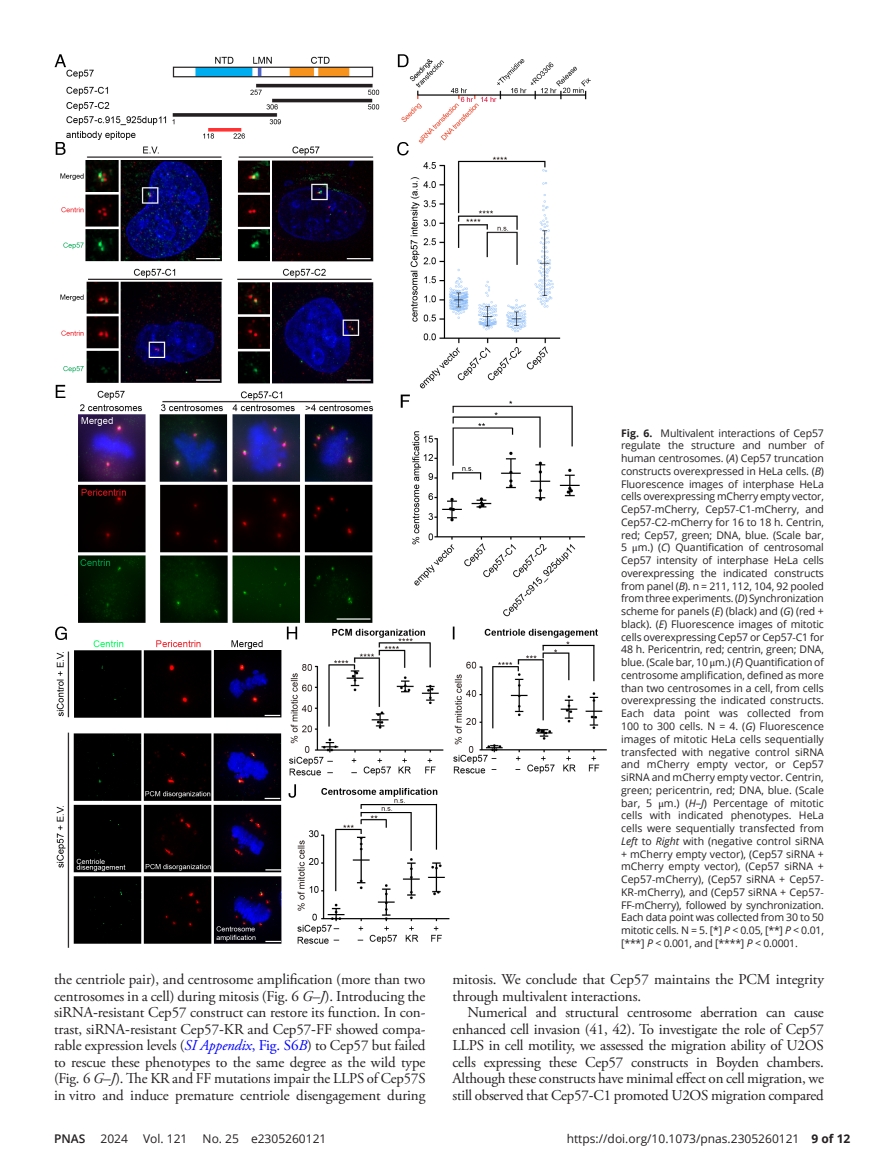
<style>
.page{position:relative;width:878px;height:1175px;background:#fff}
.page>*{position:absolute;margin:0;border:0;box-sizing:border-box;transform-origin:0 0}
.t1{font:15px/16.5px "Adobe Garamond Pro";letter-spacing:-.005em;color:#231f20;text-align:justify}
.t2{font:12px "Open Sans";color:#231f20}
.t3{font:600 12px "Open Sans";color:#231f20}
.t4{font:10.5px/12.8px "Open Sans";letter-spacing:-.02em;color:#231f20;text-align:justify}
.s1{font-weight:700}
.s2{font-style:italic}
.s3{font-family:"STIX"}
.s4{font-style:italic;color:#00f}
.s5{color:#00f}
</style>
<div class="page">
<img style="left:54px;top:54px;width:552px;height:893px">
<p class="t4" style="left:621px;top:426px;width:204px"><span class="s1">Fig. 6.</span> Multivalent interactions of Cep57 regulate the structure and number of human centrosomes. (<span class="s2">A</span>) Cep57 truncation constructs overexpressed in HeLa cells. (<span class="s2">B</span>)<br>Fluorescence images of interphase HeLa cells overexpressing mCherry empty vector, Cep57<span class="s3">-</span>mCherry, Cep57<span class="s3">-</span>C1<span class="s3">-</span>mCherry, and Cep57<span class="s3">-</span>C2<span class="s3">-</span>mCherry for 16 to 18 h. Centrin, red; Cep57, green; DNA, blue. (Scale bar, 5 <span class="s3">μ</span>m.) (<span class="s2">C</span>) Quantification of centrosomal Cep57 intensity of interphase HeLa cells overexpressing the indicated constructs from panel (<span class="s2">B</span>). n = 211, 112, 104, 92 pooled from three experiments. (<span class="s2">D</span>) Synchronization scheme for panels (<span class="s2">E</span>) (black) and (<span class="s2">G</span>) (red + black). (<span class="s2">E</span>) Fluorescence images of mitotic cells overexpressing Cep57 or Cep57<span class="s3">-</span>C1 for 48 h. Pericentrin, red; centrin, green; DNA, blue. (Scale bar, 10 <span class="s3">μ</span>m.) (<span class="s2">F</span>) Quantification of centrosome amplification, defined as more than two centrosomes in a cell, from cells overexpressing the indicated constructs.<br>Each data point was collected from 100 to 300 cells. N = 4. (<span class="s2">G</span>) Fluorescence images of mitotic HeLa cells sequentially transfected with negative control siRNA and mCherry empty vector, or Cep57 siRNA and mCherry empty vector. Centrin, green; pericentrin, red; DNA, blue. (Scale bar, 5 <span class="s3">μ</span>m.) (<span class="s2">H</span>–<span class="s2">J</span>) Percentage of mitotic cells with indicated phenotypes. HeLa cells were sequentially transfected from <span class="s2">Left</span> to <span class="s2">Right</span> with (negative control siRNA + mCherry empty vector), (Cep57 siRNA + mCherry empty vector), (Cep57 siRNA + Cep57<span class="s3">-</span>mCherry), (Cep57 siRNA + Cep57<span class="s3">- </span>KR<span class="s3">-</span>mCherry), and (Cep57 siRNA + Cep57<span class="s3">- </span>FF<span class="s3">-</span>mCherry), followed by synchronization.<br>Each data point was collected from 30 to 50 mitotic cells. N = 5. [*] <span class="s2">P</span> &lt; 0.05, [**] <span class="s2">P</span> &lt; 0.01, [***] <span class="s2">P</span> &lt; 0.001, and [****] <span class="s2">P</span> &lt; 0.0001.</p>
<p class="t1" style="left:54px;top:971px;width:373px">the centriole pair), and centrosome amplification (more than two centrosomes in a cell) during mitosis (Fig. 6 <span class="s2">G–J</span>). Introducing the siRNA<span class="s3">-</span>resistant Cep57 construct can restore its function. In con&shy;trast, siRNA<span class="s3">-</span>resistant Cep57<span class="s3">-</span>KR and Cep57<span class="s3">-</span>FF showed compa&shy;rable expression levels (<span class="s4">SI Appendix</span><span class="s5">, Fig. S6</span><span class="s4">B</span>) to Cep57 but failed to rescue these phenotypes to the same degree as the wild type (Fig. 6 <span class="s2">G–J</span>). The KR and FF mutations impair the LLPS of Cep57S in vitro and induce premature centriole disengagement during</p>
<h1 class="t1" style="left:452px;top:971px;width:373px">mitosis. We conclude that Cep57 maintains the PCM integrity through multivalent interactions.</h1>
<p class="t1" style="left:452px;top:1004px;width:373px;text-indent:15px">Numerical and structural centrosome aberration can cause enhanced cell invasion (41, 42). To investigate the role of Cep57<br>LLPS in cell motility, we assessed the migration ability of U2OS cells expressing these Cep57 constructs in Boyden chambers.<br>Although these constructs have minimal effect on cell migration, we still observed that Cep57<span class="s3">-</span>C1 promoted U2OS migration compared</p>
<p class="t3" style="left:54px;top:1130px;width:33px">PNAS</p>
<p class="t2" style="left:100px;top:1130px;width:29px">2024</p>
<p class="t2" style="left:143px;top:1130px;width:46px">Vol. 121</p>
<p class="t2" style="left:202px;top:1130px;width:125px">No. 25 e2305260121</p>
<p class="t2" style="left:566px;top:1130px;width:285px">https://doi.org/10.1073/pnas.2305260121 <span class="s1">9 of 12</span></p>
</div>
